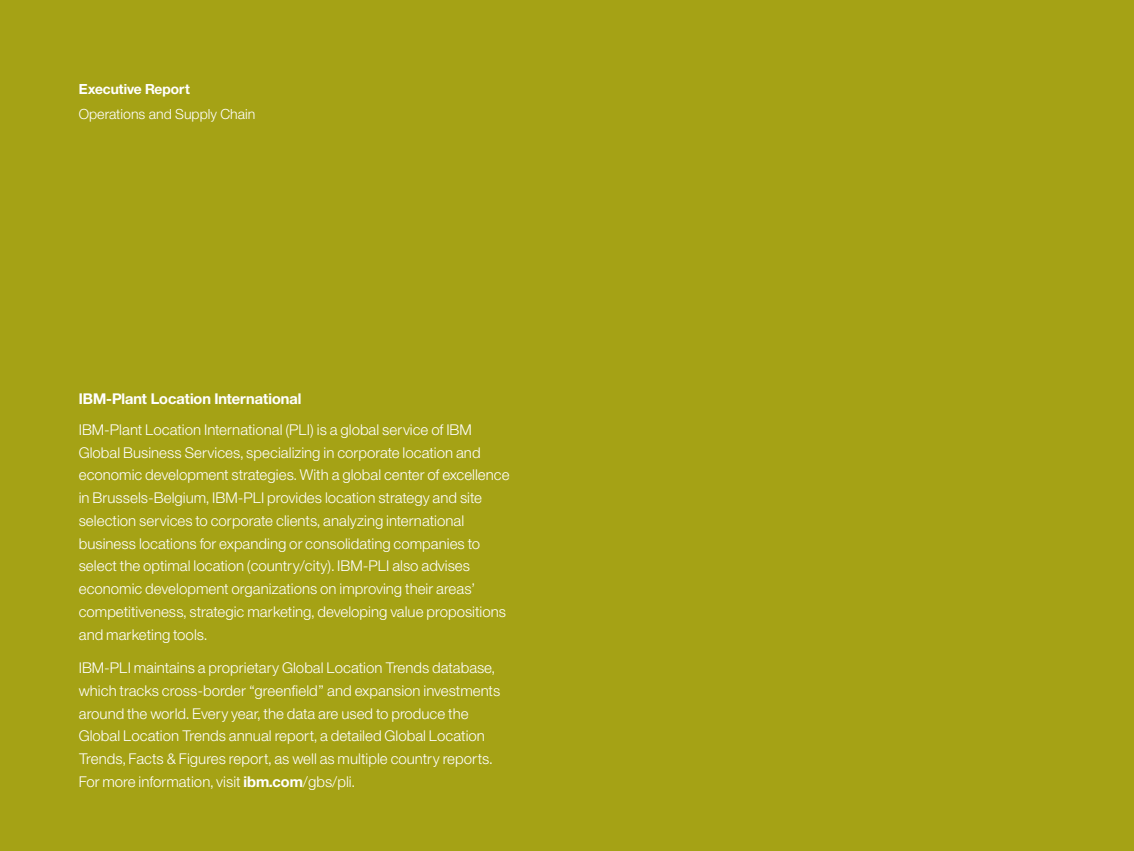
<style>
.page{position:relative;width:1134px;height:851px;background:#fff}
.page>*{position:absolute;margin:0;border:0;box-sizing:border-box;transform-origin:0 0}
.t1{font:14.88px/22.8px "Helv Neue Lightfor IBM";color:#fff}
.t2{font:14.88px "Helv Neue Boldfor IBM";color:#fff}
.t3{font:14px "Helv Neue Lightfor IBM";color:#fff}
.t4{font:14px "Helv Neue Boldfor IBM";color:#fff}
.s1{font-family:"Helv Neue Boldfor IBM"}
</style>
<div class="page">
<div style="left:0;top:0;width:1134px;height:850px;background:#a5a215"></div>
<p class="t4" style="left:79px;top:80px;width:113px">Executive Report</p>
<p class="t3" style="left:79px;top:105px;width:178px">Operations and Supply Chain</p>
<p class="t2" style="left:79px;top:389px;width:224px">IBM-Plant Location International</p>
<p class="t1" style="left:79px;top:418px;width:432px">IBM-Plant Location International (PLI) is a global service of IBM Global Business Services, specializing in corporate location and economic development strategies. With a global center of excellence in Brussels-Belgium, IBM-PLI provides location strategy and site selection services to corporate clients, analyzing international business locations for expanding or consolidating companies to select the optimal location (country/city). IBM-PLI also advises economic development organizations on improving their areas’ competitiveness, strategic marketing, developing value propositions and marketing tools.</p>
<p class="t1" style="left:79px;top:656px;width:423px">IBM-PLI maintains a proprietary Global Location Trends database, which tracks cross-border “greenfield” and expansion investments around the world. Every year, the data are used to produce the Global Location Trends annual report, a detailed Global Location Trends, Facts &amp; Figures report, as well as multiple country reports.<br>For more information, visit <span class="s1">ibm.com</span>/gbs/pli.</p>
</div>
